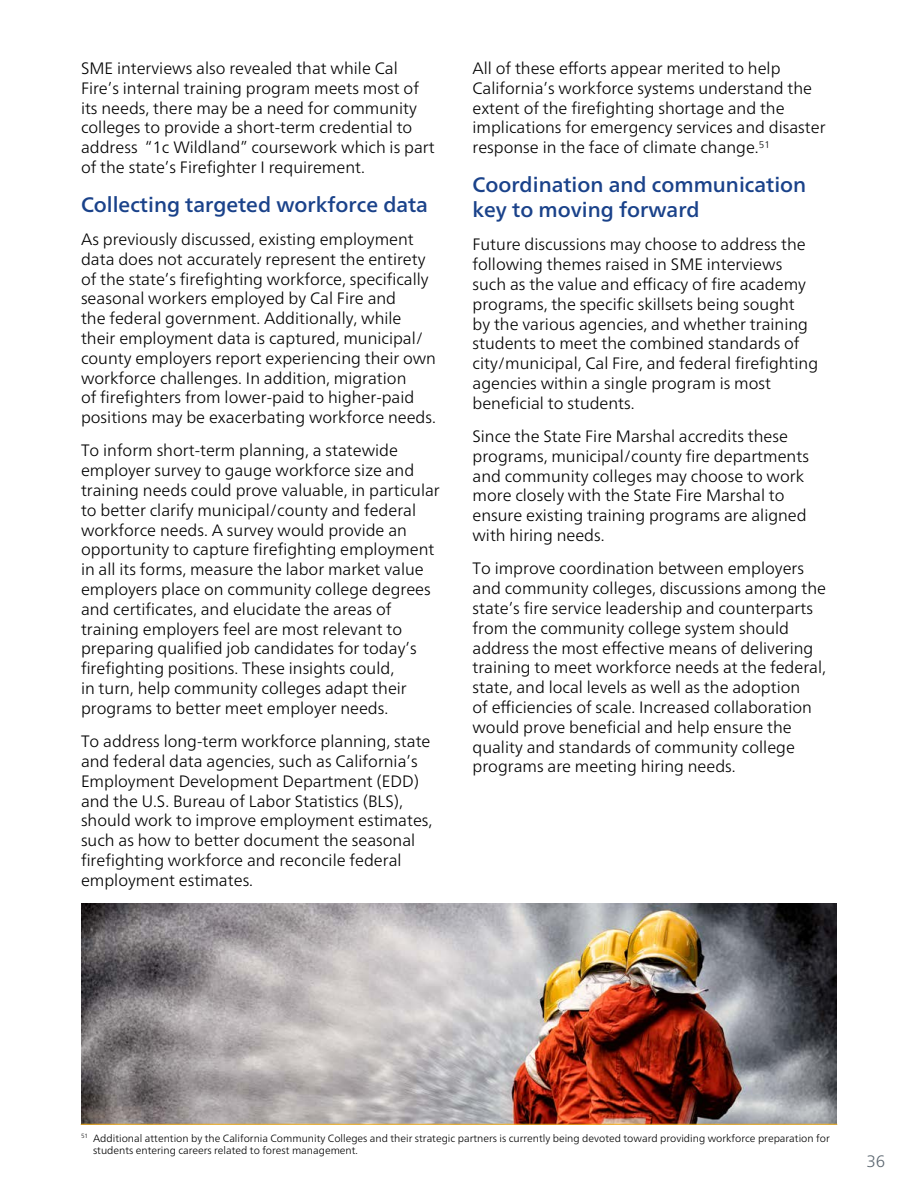
<style>
.page{position:relative;width:918px;height:1188px;background:#fff}
.page>*{position:absolute;margin:0;border:0;box-sizing:border-box;transform-origin:0 0}
.t1{font:500 21px/25.2px "Frutiger Neue LT";color:#1a428a}
.t2{font:300 16.5px/19.8px "Frutiger Neue LT";color:#000}
.t3{font:300 16.5px "Frutiger Neue LT";color:#5b6670}
.t4{font:300 10.5px/12.6px "Frutiger Neue LT";color:#000}
</style>
<div class="page">
<img style="left:81px;top:904px;width:756px;height:220px">
<hr style="left:81px;top:1124px;width:756px;height:1px;background:#f4b223">
<p class="t2" style="left:81px;top:58px;width:355px">SME interviews also revealed that while Cal Fire’s internal training program meets most of its needs, there may be a need for community colleges to provide a short-term credential to address “1c Wildland” coursework which is part of the state’s Firefighter I requirement.</p>
<p class="t1" style="left:81px;top:192px;width:349px">Collecting targeted workforce data</p>
<p class="t2" style="left:81px;top:229px;width:357px">As previously discussed, existing employment data does not accurately represent the entirety of the state’s firefighting workforce, specifically seasonal workers employed by Cal Fire and<br>the federal government. Additionally, while their employment data is captured, municipal/ county employers report experiencing their own workforce challenges. In addition, migration<br>of firefighters from lower-paid to higher-paid positions may be exacerbating workforce needs.</p>
<p class="t2" style="left:81px;top:441px;width:360px">To inform short-term planning, a statewide employer survey to gauge workforce size and training needs could prove valuable, in particular to better clarify municipal/county and federal workforce needs. A survey would provide an opportunity to capture firefighting employment in all its forms, measure the labor market value employers place on community college degrees and certificates, and elucidate the areas of training employers feel are most relevant to preparing qualified job candidates for today’s firefighting positions. These insights could,<br>in turn, help community colleges adapt their programs to better meet employer needs.</p>
<p class="t2" style="left:81px;top:731px;width:353px">To address long-term workforce planning, state and federal data agencies, such as California’s Employment Development Department (EDD) and the U.S. Bureau of Labor Statistics (BLS), should work to improve employment estimates, such as how to better document the seasonal firefighting workforce and reconcile federal employment estimates.</p>
<p class="t2" style="left:472px;top:58px;width:355px">All of these efforts appear merited to help California’s workforce systems understand the extent of the firefighting shortage and the implications for emergency services and disaster response in the face of climate change.<sup>51</sup></p>
<p class="t1" style="left:472px;top:172px;width:335px">Coordination and communication key to moving forward</p>
<p class="t2" style="left:472px;top:235px;width:347px">Future discussions may choose to address the following themes raised in SME interviews such as the value and efficacy of fire academy programs, the specific skillsets being sought<br>by the various agencies, and whether training students to meet the combined standards of city/municipal, Cal Fire, and federal firefighting agencies within a single program is most beneficial to students.</p>
<p class="t2" style="left:472px;top:426px;width:338px">Since the State Fire Marshal accredits these programs, municipal/county fire departments and community colleges may choose to work more closely with the State Fire Marshal to ensure existing training programs are aligned with hiring needs.</p>
<p class="t2" style="left:472px;top:559px;width:355px">To improve coordination between employers and community colleges, discussions among the state’s fire service leadership and counterparts from the community college system should address the most effective means of delivering training to meet workforce needs at the federal, state, and local levels as well as the adoption<br>of efficiencies of scale. Increased collaboration would prove beneficial and help ensure the quality and standards of community college programs are meeting hiring needs.</p>
<p class="t4" style="left:93px;top:1132px;width:738px;text-indent:-12px"><sup>51</sup> Additional attention by the California Community Colleges and their strategic partners is currently being devoted toward providing workforce preparation for students entering careers related to forest management.</p>
<p class="t3" style="left:866px;top:1152px;width:20px">36</p>
</div>
